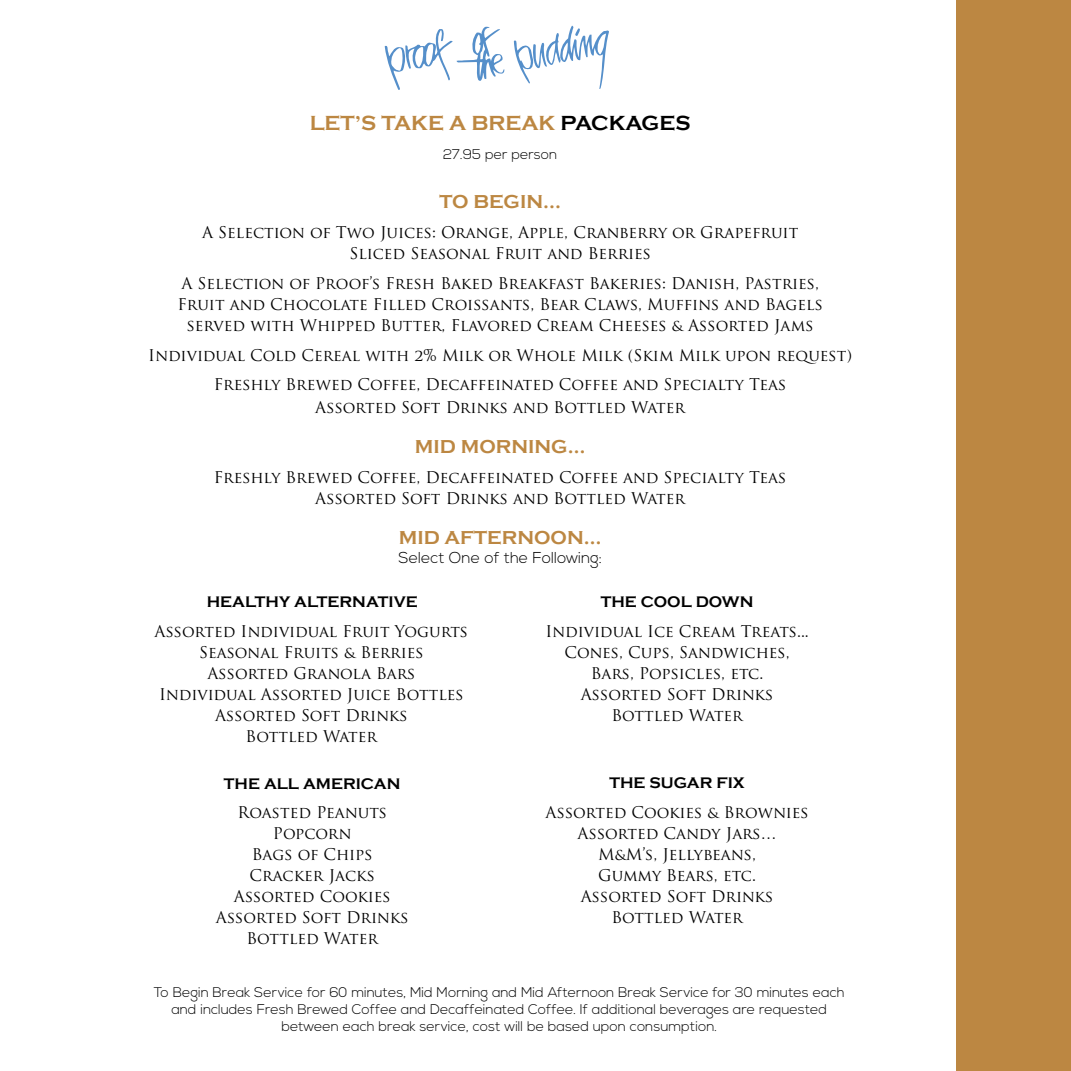
<style>
.page{position:relative;width:1071px;height:1071px;background:#fff}
.page>*{position:absolute;margin:0;border:0;box-sizing:border-box;transform-origin:0 0}
.t1{font:700 21px "Copperplate Gothic";color:#bc8742}
.t2{font:700 19.25px "Copperplate Gothic";color:#bc8742}
.t3{font:15.75px/21px "Trajan Pro";color:#000;text-align:center}
.t4{font:700 15.75px "Copperplate Gothic";color:#000}
.t5{font:300 15.75px "Nexa";color:#000}
.t6{font:300 14px/16.8px "Nexa";color:#000;text-align:center}
.s1{color:#000}
</style>
<div class="page">
<svg style="left:385px;top:27px;width:120px;height:63px"></svg>
<svg style="left:514px;top:26px;width:95px;height:63px"></svg>
<div style="left:956px;top:0;width:115px;height:1071px;background:#bc8742"></div>
<h1 class="t1" style="left:310px;top:111px;width:381px">LET’S TAKE A BREAK <span class="s1">PACKAGES</span></h1>
<p class="t6" style="left:443px;top:147px;width:116px">27.95 per person</p>
<p class="t2" style="left:439px;top:191px;width:123px">TO BEGIN...</p>
<p class="t3" style="left:202px;top:222px;width:598px">A Selection of Two Juices: Orange, Apple, Cranberry or Grapefruit<br>Sliced Seasonal Fruit and Berries</p>
<p class="t3" style="left:178px;top:273px;width:647px">A Selection of Proof’s Fresh Baked Breakfast Bakeries: Danish, Pastries,<br>Fruit and Chocolate Filled Croissants, Bear Claws, Muffins and Bagels served with Whipped Butter, Flavored Cream Cheeses &amp; Assorted Jams</p>
<p class="t3" style="left:148px;top:340px;width:705px;line-height:29.8px">Individual Cold Cereal with 2% Milk or Whole Milk (Skim Milk upon request)<br>Freshly Brewed Coffee, Decaffeinated Coffee and Specialty Teas</p>
<p class="t3" style="left:315px;top:397px;width:371px">Assorted Soft Drinks and Bottled Water</p>
<p class="t2" style="left:415px;top:436px;width:172px">MID MORNING…</p>
<p class="t3" style="left:214px;top:467px;width:574px">Freshly Brewed Coffee, Decaffeinated Coffee and Specialty Teas<br>Assorted Soft Drinks and Bottled Water</p>
<p class="t2" style="left:399px;top:527px;width:204px">MI D AFTERNOON…</p>
<p class="t5" style="left:398px;top:549px;width:205px">Select One of the Following:</p>
<p class="t4" style="left:207px;top:593px;width:211px">HEALTHY ALTERNATIVE</p>
<p class="t3" style="left:155px;top:620px;width:315px">Assorted Individual Fruit Yogurts<br>Seasonal Fruits &amp; Berries<br>Assorted Granola Bars<br>Individual Assorted Juice Bottles<br>Assorted Soft Drinks<br>Bottled Water</p>
<p class="t4" style="left:224px;top:775px;width:92px">THE ALL AMERI</p>
<p class="t4" style="left:361px;top:775px;width:41px">CAN</p>
<p class="t3" style="left:216px;top:802px;width:194px">Roasted Peanuts<br>Popcorn<br>Bags of Chips<br>Cracker Jacks<br>Assorted Cookies<br>Assorted Soft Drinks<br>Bottled Water</p>
<p class="t4" style="left:601px;top:593px;width:154px">THE COOL DOWN</p>
<p class="t3" style="left:545px;top:620px;width:265px">Individual Ice Cream Treats...<br>Cones, Cups, Sandwiches,<br>Bars, Popsicles, etc.<br>Assorted Soft Drinks<br>Bottled Water</p>
<p class="t4" style="left:609px;top:775px;width:137px">THE SUGAR FIX</p>
<p class="t3" style="left:546px;top:802px;width:265px">Assorted Cookies &amp; Brownies<br>Assorted Candy Jars…<br>M&amp;M’s, Jellybeans,<br>Gummy Bears, etc.<br>Assorted Soft Drinks<br>Bottled Water</p>
<p class="t6" style="left:154px;top:985px;width:692px">To Begin Break Service for 60 minutes, Mid Morning and Mid Afternoon Break Service for 30 minutes each and includes Fresh Brewed Coffee and Decaffeinated Coffee. If additional beverages are requested between each break service, cost will be based upon consumption.</p>
</div>
